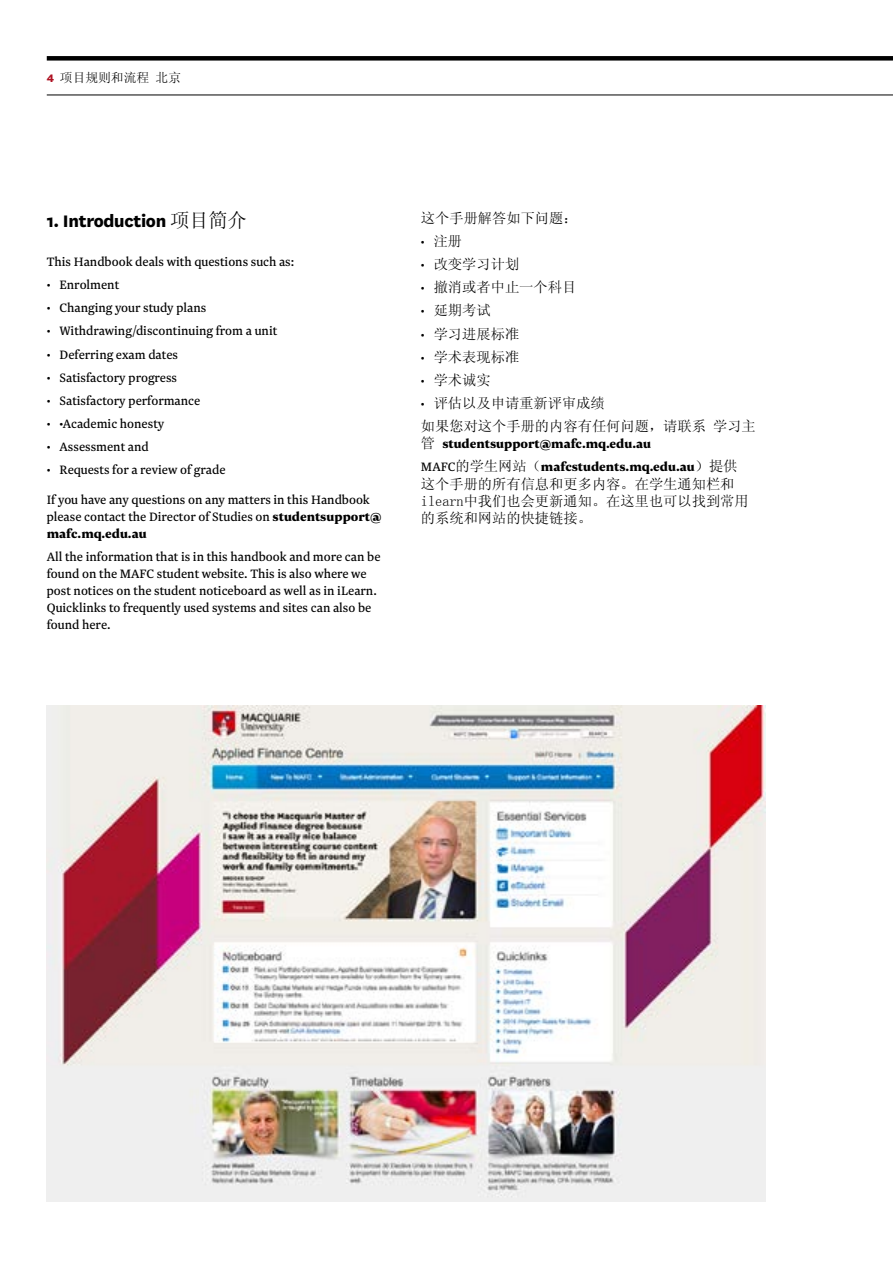
<style>
.page{position:relative;width:893px;height:1263px;background:#fff}
.page>*{position:absolute;margin:0;border:0;box-sizing:border-box;transform-origin:0 0}
.t1{font:800 19.5px "National";letter-spacing:-.015em;color:#000}
.t2{font:14.25px/17.1px "Newzald";color:#000}
.t3{font:14.25px/17.1px "Sim Sun";color:#000}
.t4{font:900 14.25px/23.1px "Newzald";color:#000}
.t5{font:12.75px "Sim Sun";color:#000}
.s1{font-family:"National";font-weight:800;color:#ae1122}
.s2{font-family:"Sim Sun";font-weight:400}
.s3{font-weight:900}
.s4{font-family:"Newzald"}
.s5{font-weight:400}
</style>
<div class="page">
<div style="left:47px;top:56px;width:846px;height:5px;background:#000"></div>
<hr style="left:47px;top:95px;width:846px;height:1px;background:#000">
<img style="left:47px;top:705px;width:718px;height:496px">
<p class="t5" style="left:47px;top:71px;width:136px"><span class="s1">4</span> 项目规则和流程 北京</p>
<h1 class="t1" style="left:47px;top:207px;width:202px">1. Introduction <span class="s2">项目简介</span></h1>
<p class="t2" style="left:47px;top:253px;width:249px">This Handbook deals with questions such as:</p>
<p class="t2" style="left:47px;top:276px;width:74px">• Enrolment</p>
<p class="t2" style="left:47px;top:299px;width:161px">• Changing your study plans</p>
<p class="t2" style="left:47px;top:322px;width:232px">• Withdrawing/discontinuing from a unit</p>
<p class="t2" style="left:47px;top:345px;width:133px">• Deferring exam dates</p>
<p class="t2" style="left:47px;top:369px;width:132px">• Satisfactory progress</p>
<p class="t2" style="left:47px;top:392px;width:155px">• Satisfactory performance</p>
<p class="t2" style="left:47px;top:415px;width:119px">• •Academic honesty</p>
<p class="t2" style="left:47px;top:438px;width:104px">• Assessment and</p>
<p class="t2" style="left:47px;top:455px;width:325px;line-height:29.2px">• Requests for a review of grade<br>If you have any questions on any matters in this Handbook</p>
<p class="t2" style="left:47px;top:508px;width:336px">please contact the Director of Studies on <span class="s3">studentsupport@ mafc.mq.edu.au</span></p>
<p class="t2" style="left:47px;top:548px;width:335px">All the information that is in this handbook and more can be found on the MAFC student website. This is also where we post notices on the student noticeboard as well as in iLearn.<br>Quicklinks to frequently used systems and sites can also be found here.</p>
<p class="t3" style="left:421px;top:209px;width:158px">这个手册解答如下问题：</p>
<p class="t3" style="left:421px;top:232px;width:43px"><span class="s4">•</span> 注册</p>
<p class="t3" style="left:421px;top:255px;width:100px"><span class="s4">•</span> 改变学习计划</p>
<p class="t3" style="left:421px;top:279px;width:157px"><span class="s4">•</span> 撤消或者中止一个科目</p>
<p class="t3" style="left:421px;top:302px;width:71px"><span class="s4">•</span> 延期考试</p>
<p class="t3" style="left:421px;top:325px;width:100px"><span class="s4">•</span> 学习进展标准</p>
<p class="t3" style="left:421px;top:348px;width:100px"><span class="s4">•</span> 学术表现标准</p>
<p class="t3" style="left:421px;top:371px;width:71px"><span class="s4">•</span> 学术诚实</p>
<p class="t3" style="left:421px;top:391px;width:336px;line-height:23.1px"><span class="s4">•</span> 评估以及申请重新评审成绩<br>如果您对这个手册的内容有任何问题，请联系 学习主</p>
<p class="t4" style="left:421px;top:432px;width:318px"><span class="s2">管</span> studentsupport@mafc.mq.edu.au<br><span class="s5">MAFC</span><span class="s2">的学生网站（</span>mafcstudents.mq.edu.au<span class="s2">）提供</span></p>
<p class="t3" style="left:421px;top:475px;width:329px">这个手册的所有信息和更多内容。在学生通知栏和ilearn中我们也会更新通知。在这里也可以找到常用的系统和网站的快捷链接。</p>
</div>
